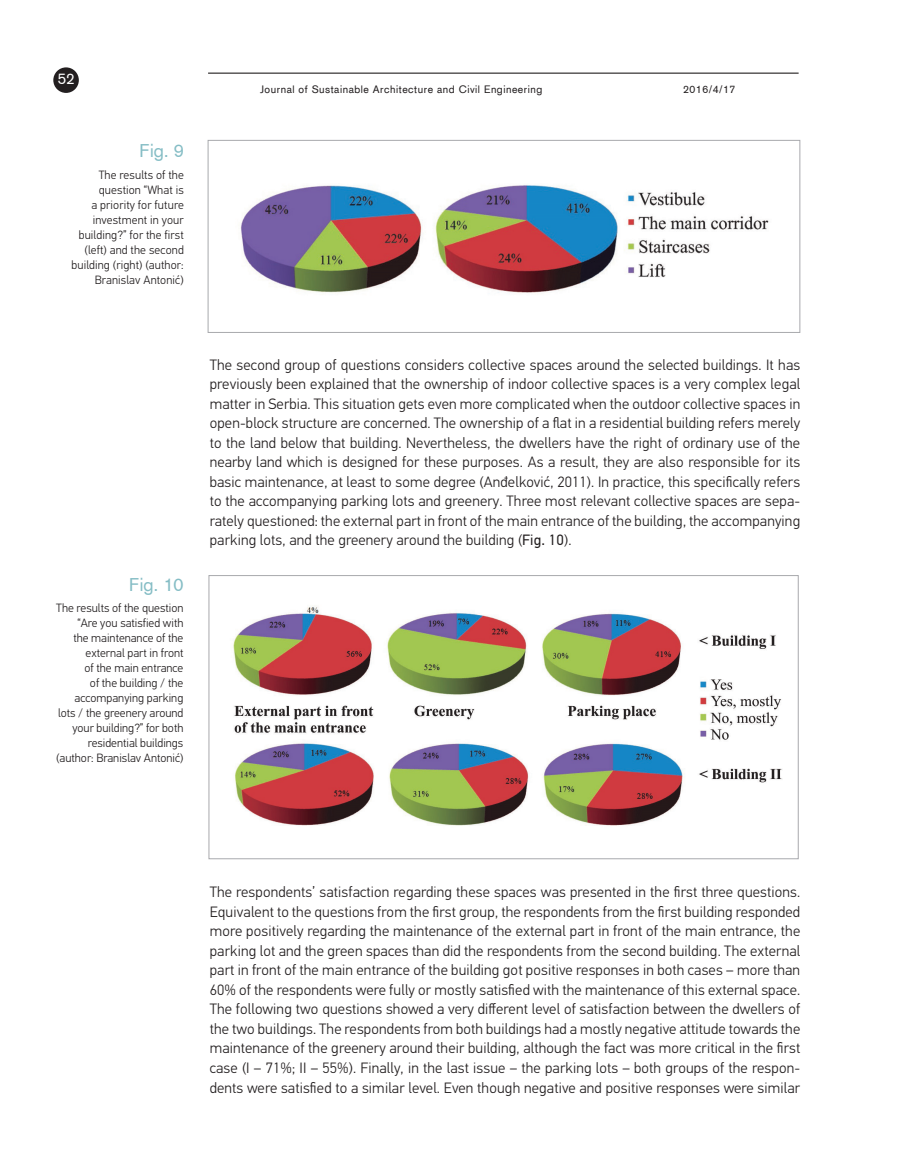
<style>
.page{position:relative;width:919px;height:1174px;background:#fff}
.page>*{position:absolute;margin:0;border:0;box-sizing:border-box;transform-origin:0 0}
.FIG_pavadinimas{font:18px "Akzidenz Grotesk";color:#85bdc5}
.pagrindinis{font:300 15px/19.5px "PF Din Text Pro";letter-spacing:.01em;color:#231f20;text-align:justify}
.t1{font:15px "Akzidenz Grotesk";color:#fff}
.FIG_tekstas{font:300 12px/15px "PF Din Text Pro";color:#231f20;text-align:right}
.t2{font:10.5px "Akzidenz Grotesk";letter-spacing:.05em;color:#231f20}
.s1{font-weight:400}
</style>
<div class="page">
<hr style="left:208px;top:73px;width:590px;height:1px;background:#231f20">
<div style="left:53px;top:67px;width:26px;height:26px;background:#231f20;border-radius:50%"></div>
<img style="left:241px;top:185px;width:528px;height:108px">
<div style="left:208px;top:140px;width:592px;height:193px;border:1px solid #a8a9ad"></div>
<img style="left:233px;top:605px;width:549px;height:221px">
<div style="left:208px;top:575px;width:590px;height:284px;border:1px solid #a8a9ad"></div>
<p class="t1" style="left:58px;top:69px;width:18px">52</p>
<p class="FIG_pavadinimas" style="left:139px;top:139px;width:46px">Fig. 9</p>
<p class="FIG_tekstas" style="left:71px;top:167px;width:114px">The results of the question “What is<br>a priority for future investment in your building?” for the first (left) and the second building (right) (author:<br>Branislav Antonić)</p>
<p class="t2" style="left:260px;top:83px;width:284px">Journal of Sustainable Architecture and Civil Engineering</p>
<p class="t2" style="left:683px;top:83px;width:54px">2016/4/17</p>
<p class="FIG_pavadinimas" style="left:129px;top:573px;width:56px">Fig. 10</p>
<p class="FIG_tekstas" style="left:56px;top:601px;width:129px">The results of the question “Are you satisfied with<br>the maintenance of the external part in front<br>of the main entrance<br>of the building / the accompanying parking lots / the greenery around your building?” for both residential buildings (author: Branislav Antonić)</p>
<p class="pagrindinis" style="left:210px;top:355px;width:592px">The second group of questions considers collective spaces around the selected buildings. It has previously been explained that the ownership of indoor collective spaces is a very complex legal matter in Serbia. This situation gets even more complicated when the outdoor collective spaces in open-block structure are concerned. The ownership of a flat in a residential building refers merely to the land below that building. Nevertheless, the dwellers have the right of ordinary use of the nearby land which is designed for these purposes. As a result, they are also responsible for its basic maintenance, at least to some degree (Anđelković, 2011). In practice, this specifically refers to the accompanying parking lots and greenery. Three most relevant collective spaces are sepa&shy;rately questioned: the external part in front of the main entrance of the building, the accompanying parking lots, and the greenery around the building (<span class="s1">Fig. 10</span>).</p>
<p class="pagrindinis" style="left:210px;top:882px;width:592px">The respondents’ satisfaction regarding these spaces was presented in the first three questions.<br>Equivalent to the questions from the first group, the respondents from the first building responded more positively regarding the maintenance of the external part in front of the main entrance, the parking lot and the green spaces than did the respondents from the second building. The external part in front of the main entrance of the building got positive responses in both cases – more than 60% of the respondents were fully or mostly satisfied with the maintenance of this external space.<br>The following two questions showed a very different level of satisfaction between the dwellers of the two buildings. The respondents from both buildings had a mostly negative attitude towards the maintenance of the greenery around their building, although the fact was more critical in the first case (I – 71%; II – 55%). Finally, in the last issue – the parking lots – both groups of the respon&shy;dents were satisfied to a similar level. Even though negative and positive responses were similar</p>
</div>
